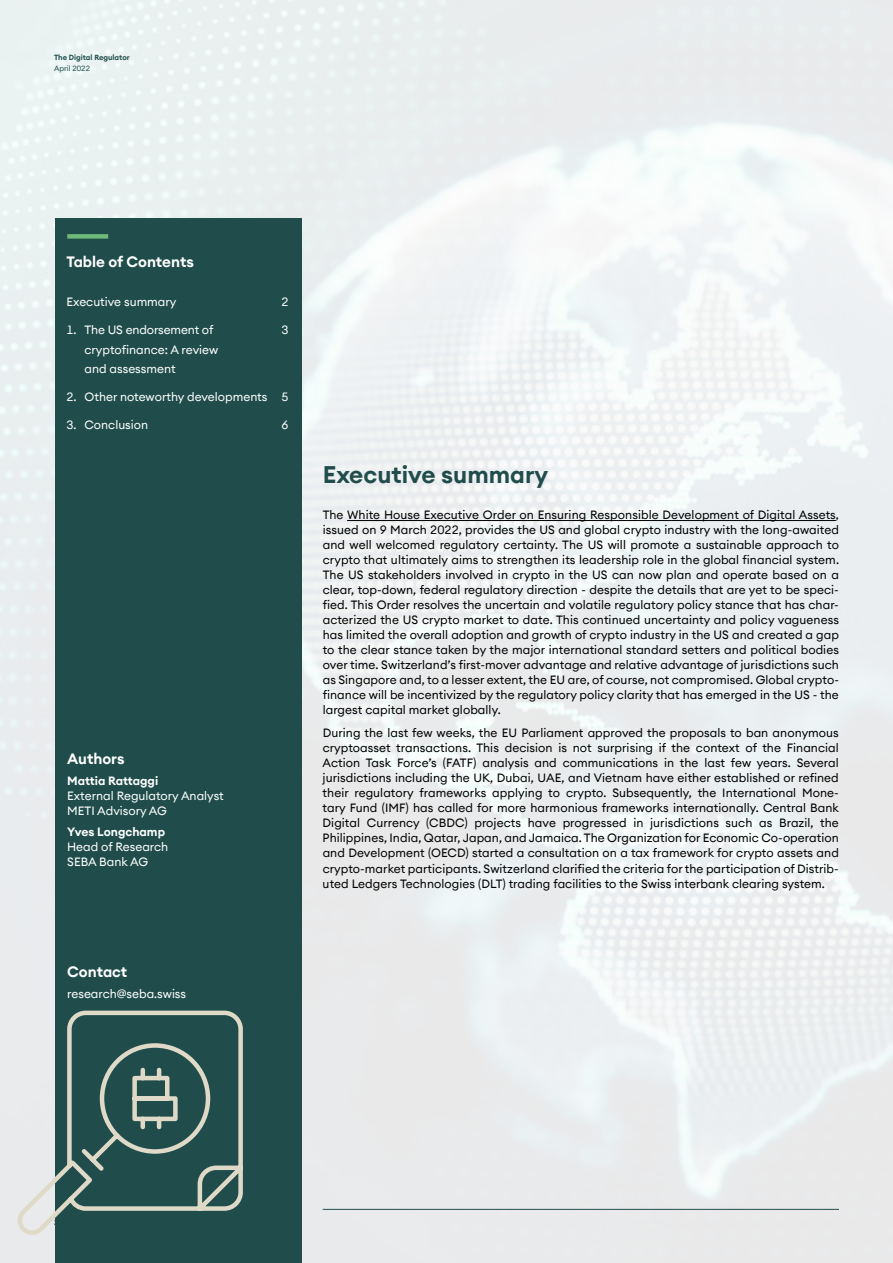
<style>
.page{position:relative;width:893px;height:1263px;background:#fff}
.page>*{position:absolute;margin:0;border:0;box-sizing:border-box;transform-origin:0 0}
.t1{font:600 24px "Seba Euclid";color:#204d4c}
.t2{font:600 15px "Seba Euclid";color:#fff}
.t3{font:12px/15px "Seba Euclid";letter-spacing:.005em;color:#000;text-align:justify}
.t4{font:12px/15px "Seba Euclid";color:#fff}
.t5{font:600 12px "Seba Euclid";color:#fff}
.t6{font:600 7.5px "Seba Euclid";color:#204d4c}
.t7{font:7.5px "Seba Euclid";color:#204d4c}
</style>
<div class="page">
<img style="left:0;top:0;width:893px;height:1263px">
<div style="left:55px;top:218px;width:246px;height:1045px;background:#204d4c"></div>
<div style="left:67px;top:234px;width:41px;height:5px;background:#6eb878"></div>
<hr style="left:347px;top:520px;width:489px;height:1px;background:#000">
<hr style="left:323px;top:1209px;width:516px;height:1px;background:#204d4c">
<svg style="left:17px;top:1008px;width:226px;height:232px"></svg>
<p class="t6" style="left:54px;top:53px;width:77px">The Digital Regulator</p>
<p class="t7" style="left:54px;top:63px;width:38px">April 2022</p>
<p class="t2" style="left:67px;top:252px;width:129px">Table of Contents</p>
<p class="t4" style="left:67px;top:294px;width:111px">Executive summary</p>
<p class="t4" style="left:282px;top:294px;width:9px">2</p>
<p class="t4" style="left:67px;top:322px;width:148px">1. The US endorsement of</p>
<p class="t4" style="left:282px;top:322px;width:9px">3</p>
<p class="t4" style="left:85px;top:340px;width:135px;line-height:19.5px">cryptofinance: A review and assessment</p>
<p class="t4" style="left:67px;top:389px;width:224px">2. Other noteworthy developments 5</p>
<p class="t4" style="left:67px;top:417px;width:83px">3. Conclusion</p>
<p class="t4" style="left:282px;top:417px;width:9px">6</p>
<p class="t2" style="left:67px;top:749px;width:59px">Authors</p>
<p class="t5" style="left:67px;top:773px;width:93px">Mattia Rattaggi</p>
<p class="t4" style="left:67px;top:788px;width:158px">External Regulatory Analyst<br>METI Advisory AG</p>
<p class="t5" style="left:67px;top:824px;width:99px">Yves Longchamp</p>
<p class="t4" style="left:67px;top:839px;width:102px">Head of Research<br>SEBA Bank AG</p>
<p class="t2" style="left:67px;top:961px;width:62px">Contact</p>
<p class="t4" style="left:67px;top:986px;width:120px">research@seba.swiss</p>
<h1 class="t1" style="left:323px;top:459px;width:227px">Executive summary</h1>
<p class="t3" style="left:323px;top:507px;width:518px">The White House Executive Order on Ensuring Responsible Development of Digital Assets, issued on 9 March 2022, provides the US and global crypto industry with the long-awaited and well welcomed regulatory certainty. The US will promote a sustainable approach to crypto that ultimately aims to strengthen its leadership role in the global financial system.<br>The US stakeholders involved in crypto in the US can now plan and operate based on a clear, top-down, federal regulatory direction - despite the details that are yet to be speci&shy;fied. This Order resolves the uncertain and volatile regulatory policy stance that has char&shy;acterized the US crypto market to date. This continued uncertainty and policy vagueness has limited the overall adoption and growth of crypto industry in the US and created a gap to the clear stance taken by the major international standard setters and political bodies over time. Switzerland’s first-mover advantage and relative advantage of jurisdictions such as Singapore and, to a lesser extent, the EU are, of course, not compromised. Global crypto&shy;finance will be incentivized by the regulatory policy clarity that has emerged in the US - the largest capital market globally.</p>
<p class="t3" style="left:323px;top:726px;width:518px">During the last few weeks, the EU Parliament approved the proposals to ban anonymous cryptoasset transactions. This decision is not surprising if the context of the Financial Action Task Force’s (FATF) analysis and communications in the last few years. Several jurisdictions including the UK, Dubai, UAE, and Vietnam have either established or refined their regulatory frameworks applying to crypto. Subsequently, the International Mone&shy;tary Fund (IMF) has called for more harmonious frameworks internationally. Central Bank Digital Currency (CBDC) projects have progressed in jurisdictions such as Brazil, the Philippines, India, Qatar, Japan, and Jamaica. The Organization for Economic Co-operation and Development (OECD) started a consultation on a tax framework for crypto assets and crypto-market participants. Switzerland clarified the criteria for the participation of Distrib&shy;uted Ledgers Technologies (DLT) trading facilities to the Swiss interbank clearing system.</p>
<p class="t6" style="left:54px;top:1217px;width:6px">2</p>
</div>
